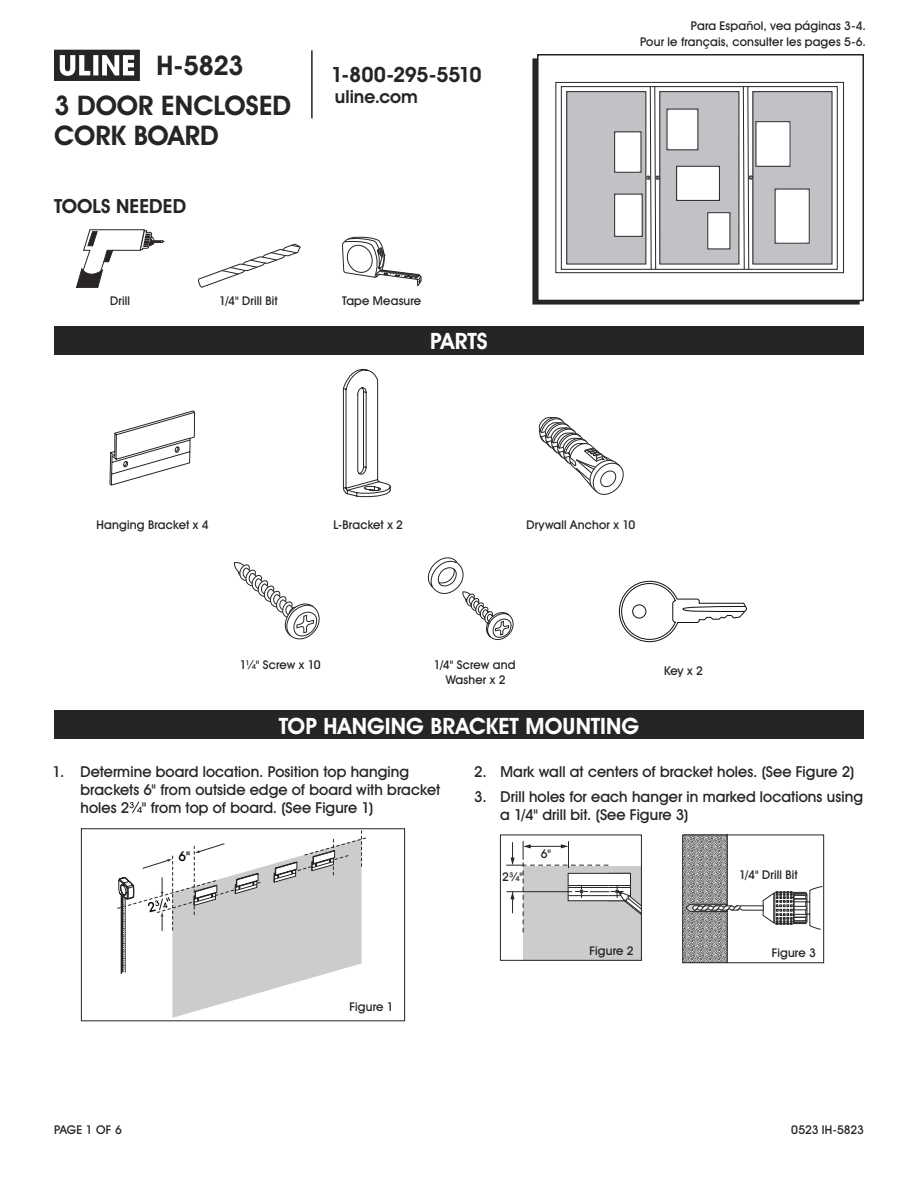
<style>
.page{position:relative;width:918px;height:1188px;background:#fff}
.page>*{position:absolute;margin:0;border:0;box-sizing:border-box;transform-origin:0 0}
.t1{font:700 27px/30px "Uline Two Knine";color:#252525}
.t2{font:700 22.5px "Uline Two Knine";letter-spacing:.005em;color:#fff}
.t3{font:700 21px "Uline Two Knine";letter-spacing:-.02em;color:#252525}
.t4{font:700 19.5px "Uline Two Knine";letter-spacing:.005em;color:#252525}
.t5{font:700 18px "Uline Two Knine";color:#252525}
.t6{font:15px/18px "Uline Two Knine";letter-spacing:.005em;color:#252525}
.t7{font:13.5px "Uline Two Knine";color:#000}
.t8{font:12px/14.4px "Uline Two Knine";letter-spacing:.015em;color:#252525;text-align:center}
.t9{font:12px "Uline Two Knine";letter-spacing:-.015em;color:#252525}
.t10{font:12px "Uline Two Knine";letter-spacing:-.005em;color:#252525}
</style>
<div class="page">
<hr style="left:311px;top:50px;width:2px;height:68px;background:#252525">
<svg style="left:54px;top:50px;width:86px;height:31px"></svg>
<div style="left:532px;top:58px;width:328px;height:247px;border:2px solid #252525"></div>
<div style="left:538px;top:55px;width:325px;height:245px;background:#fff"></div>
<div style="left:537px;top:54px;width:327px;height:247px;border:2px solid #252525"></div>
<div style="left:556px;top:82px;width:288px;height:191px;border:1px solid #252527"></div>
<svg style="left:566px;top:88px;width:267px;height:177px"></svg>
<div style="left:561px;top:86px;width:277px;height:184px;border:1px solid #252527"></div>
<div style="left:567px;top:92px;width:79px;height:172px;background:#c0c2c6"></div>
<div style="left:660px;top:92px;width:79px;height:172px;background:#c0c2c6"></div>
<div style="left:753px;top:92px;width:79px;height:172px;background:#c0c2c6"></div>
<div style="left:615px;top:132px;width:26px;height:40px;background:#fff"></div>
<div style="left:615px;top:194px;width:27px;height:42px;background:#fff"></div>
<div style="left:667px;top:109px;width:31px;height:41px;background:#fff"></div>
<div style="left:677px;top:166px;width:42px;height:34px;background:#fff"></div>
<div style="left:677px;top:166px;width:43px;height:35px;border:1px solid #252527"></div>
<div style="left:708px;top:213px;width:22px;height:36px;background:#fff"></div>
<div style="left:756px;top:122px;width:34px;height:44px;background:#fff"></div>
<div style="left:775px;top:189px;width:34px;height:54px;background:#fff"></div>
<svg style="left:743px;top:86px;width:15px;height:184px"></svg>
<svg style="left:639px;top:86px;width:20px;height:184px"></svg>
<div style="left:54px;top:326px;width:810px;height:28px;background:#252525"></div>
<svg style="left:234px;top:562px;width:86px;height:78px"></svg>
<svg style="left:109px;top:410px;width:86px;height:76px"></svg>
<svg style="left:619px;top:581px;width:128px;height:61px"></svg>
<svg style="left:343px;top:369px;width:48px;height:128px"></svg>
<svg style="left:427px;top:557px;width:87px;height:83px"></svg>
<svg style="left:539px;top:417px;width:85px;height:78px"></svg>
<svg style="left:76px;top:229px;width:88px;height:59px"></svg>
<svg style="left:198px;top:244px;width:103px;height:44px"></svg>
<svg style="left:342px;top:237px;width:80px;height:50px"></svg>
<div style="left:54px;top:711px;width:810px;height:28px;background:#252525"></div>
<svg style="left:129px;top:802px;width:13px;height:11px"></svg>
<svg style="left:117px;top:830px;width:249px;height:188px"></svg>
<div style="left:81px;top:828px;width:324px;height:193px;border:1px solid #252525"></div>
<div style="left:523px;top:866px;width:118px;height:94px;background:#cbcccd"></div>
<svg style="left:506px;top:841px;width:134px;height:91px"></svg>
<div style="left:500px;top:835px;width:142px;height:126px;border:1px solid #252525"></div>
<svg style="left:684px;top:837px;width:43px;height:124px;background:#979596"></svg>
<hr style="left:727px;top:835px;width:1px;height:128px;background:#292527">
<svg style="left:685px;top:886px;width:137px;height:44px"></svg>
<div style="left:682px;top:835px;width:142px;height:128px;border:1px solid #252525"></div>
<h1 class="t1" style="left:157px;top:50px;width:89px">H-5823</h1>
<h1 class="t1" style="left:54px;top:90px;width:239px">3 DOOR ENCLOSED<br>CORK BOARD</h1>
<h3 class="t4" style="left:54px;top:194px;width:134px">TOOLS NEEDED</h3>
<h3 class="t3" style="left:331px;top:62px;width:152px">1-800-295-5510</h3>
<p class="t5" style="left:335px;top:86px;width:84px">uline.com</p>
<p class="t8" style="left:110px;top:293px;width:21px">Drill</p>
<p class="t8" style="left:219px;top:293px;width:60px">1/4" Drill Bit</p>
<p class="t8" style="left:342px;top:293px;width:81px">Tape Measure</p>
<h2 class="t2" style="left:430px;top:328px;width:59px">PARTS</h2>
<p class="t8" style="left:640px;top:17px;width:227px;line-height:16.8px;text-align:right">Para Español, vea páginas 3-4.<br>Pour le français, consulter les pages 5-6.</p>
<p class="t8" style="left:97px;top:517px;width:114px">Hanging Bracket x 4</p>
<p class="t8" style="left:334px;top:517px;width:71px">L-Bracket x 2</p>
<p class="t8" style="left:526px;top:517px;width:111px">Drywall Anchor x 10</p>
<p class="t10" style="left:240px;top:658px;width:83px">1¼" Screw x 10</p>
<p class="t8" style="left:434px;top:658px;width:83px">1/4" Screw and<br>Washer x 2</p>
<p class="t8" style="left:664px;top:663px;width:40px">Key x 2</p>
<h2 class="t2" style="left:279px;top:712px;width:362px">TOP HANGING BRACKET MOUNTING</h2>
<p class="t6" style="left:81px;top:762px;width:361px;text-indent:-28px">1. Determine board location. Position top hanging brackets 6" from outside edge of board with bracket holes 2 " from top of board. (See Figure 1)</p>
<p class="t6" style="left:474px;top:762px;width:382px">2. Mark wall at centers of bracket holes. (See Figure 2)</p>
<p class="t6" style="left:500px;top:787px;width:364px;text-indent:-26px">3. Drill holes for each hanger in marked locations using a 1/4" drill bit. (See Figure 3)</p>
<p class="t7" style="left:178px;top:848px;width:13px">6"</p>
<p class="t8" style="left:350px;top:999px;width:46px">Figure 1</p>
<p class="t8" style="left:502px;top:870px;width:22px">2¾"</p>
<p class="t8" style="left:541px;top:847px;width:12px">6"</p>
<p class="t8" style="left:739px;top:867px;width:60px">1/4" Drill Bit</p>
<p class="t8" style="left:590px;top:943px;width:46px">Figure 2</p>
<p class="t8" style="left:772px;top:945px;width:46px">Figure 3</p>
<p class="t8" style="left:54px;top:1122px;width:69px">PAGE 1 OF 6</p>
<p class="t9" style="left:791px;top:1122px;width:74px">0523 IH-5823</p>
</div>
